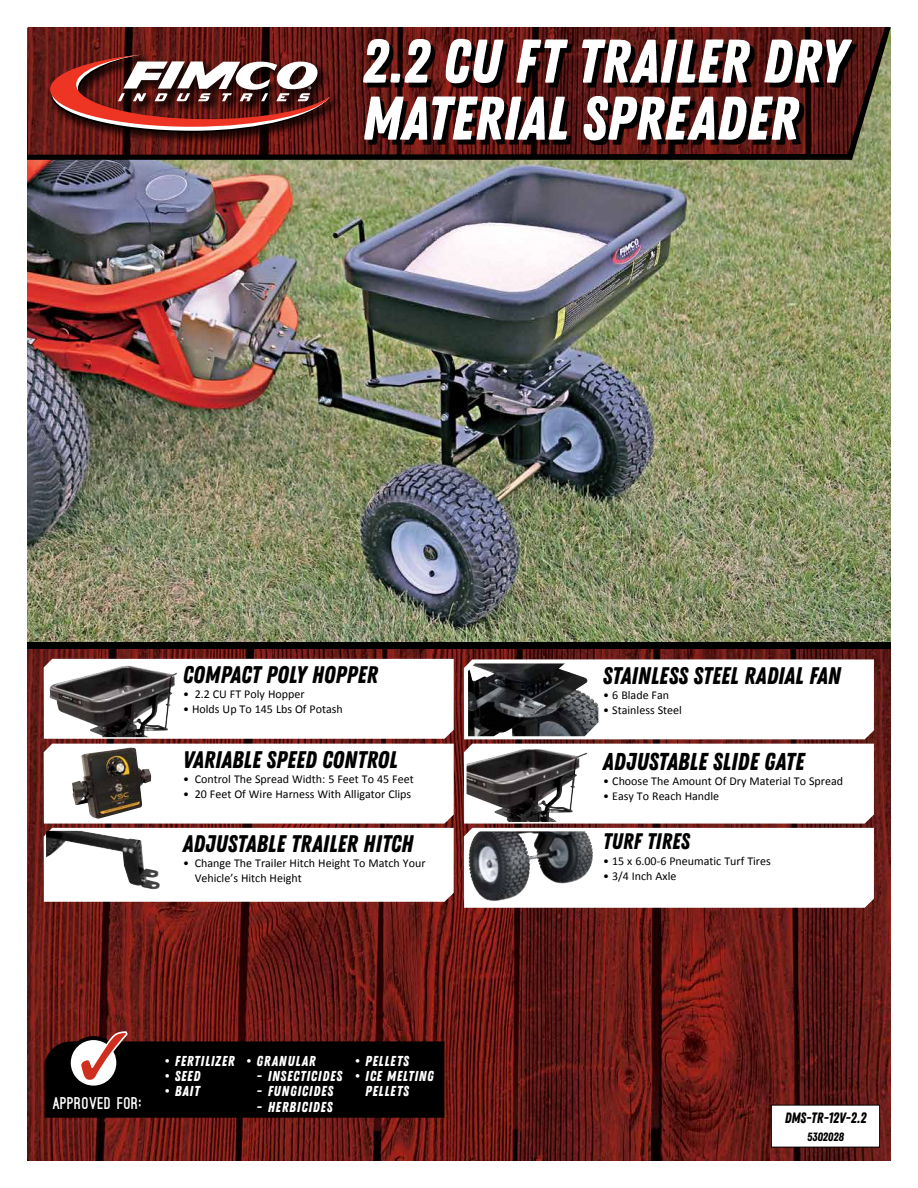
<style>
.page{position:relative;width:918px;height:1188px;background:#fff}
.page>*{position:absolute;margin:0;border:0;box-sizing:border-box;transform-origin:0 0}
.t1{font:61.5px/57px "Zing Rust Demo Base";color:#fff}
.t2{font:24.45px "Zing Rust Demo Base";color:#000}
.t3{font:24px "Zing Rust Demo Base";color:#000}
.t4{font:22.5px "Zing Rust Demo Base";color:#000}
.t5{font:900 16.2px "Ostrich Sans";letter-spacing:.05em;color:#fff}
.t6{font:15px "Zing Rust Demo Base";color:#000;scale:.94 1}
.t7{font:14.4px/15.5px "Zing Rust Demo Base";letter-spacing:.05em;color:#fff}
.t8{font:12px/15px "Calibri";color:#000}
.t9{font:12px "Zing Rust Demo Base";letter-spacing:-.005em;color:#000}
.s1{font-family:"Arial"}
</style>
<div class="page">
<img style="left:27px;top:160px;width:864px;height:482px">
<img style="left:27px;top:649px;width:864px;height:512px">
<svg style="left:27px;top:27px;width:864px;height:133px;background:#1f2016"></svg>
<img style="left:28px;top:27px;width:857px;height:128px">
<div style="left:47px;top:52px;width:296px;height:93px;background:#000;opacity:.75"></div>
<svg style="left:50px;top:54px;width:280px;height:78px"></svg>
<svg style="left:368px;top:44px;width:489px;height:101px;background:#350d0b"></svg>
<div style="left:771px;top:1105px;width:109px;height:42px;background:#fff"></div>
<svg style="left:45px;top:1030px;width:399px;height:88px;background:#1a0d0c"></svg>
<svg style="left:27px;top:659px;width:864px;height:249px"></svg>
<img style="left:46px;top:831px;width:116px;height:59px">
<h1 class="t1" style="left:362px;top:33px;width:486px">2.2 CU FT TRAILER DRY<br>MATERIAL SPREADER</h1>
<h3 class="t3" style="left:183px;top:661px;width:197px">COMPACT POLY HOPPER</h3>
<p class="t8" style="left:183px;top:687px;width:123px">• 2.2 CU FT Poly Hopper</p>
<p class="t8" style="left:183px;top:702px;width:161px">• Holds Up To 145 Lbs Of Potash</p>
<h3 class="t3" style="left:183px;top:746px;width:216px">VARIABLE SPEED CONTROL</h3>
<p class="t8" style="left:183px;top:772px;width:232px">• Control The Spread Width: 5 Feet To 45 Feet</p>
<p class="t8" style="left:183px;top:787px;width:230px">• 20 Feet Of Wire Harness With Alligator Clips</p>
<h3 class="t3" style="left:183px;top:830px;width:232px">ADJUSTABLE TRAILER HITCH</h3>
<p class="t8" style="left:195px;top:856px;width:232px;text-indent:-12px">• Change The Trailer Hitch Height To Match Your<br>Vehicle’s Hitch Height</p>
<h3 class="t5" style="left:53px;top:1097px;width:90px">APPROVED FOR:</h3>
<p class="t7" style="left:165px;top:1053px;width:71px"><span class="s1">•</span> FERTILIZER</p>
<p class="t7" style="left:165px;top:1068px;width:37px"><span class="s1">•</span> SEED</p>
<p class="t7" style="left:165px;top:1084px;width:36px"><span class="s1">•</span> BAIT</p>
<p class="t7" style="left:247px;top:1053px;width:71px"><span class="s1">•</span> GRANULAR</p>
<p class="t7" style="left:257px;top:1068px;width:87px">- INSECTICIDES</p>
<p class="t7" style="left:257px;top:1084px;width:78px">- FUNGICIDES</p>
<p class="t7" style="left:257px;top:1099px;width:78px">- HERBICIDES</p>
<p class="t7" style="left:355px;top:1053px;width:55px"><span class="s1">•</span> PELLETS</p>
<p class="t7" style="left:365px;top:1068px;width:70px;text-indent:-10px"><span class="s1">•</span> ICE MELTING<br>PELLETS</p>
<h3 class="t3" style="left:603px;top:662px;width:239px">STAINLESS STEEL RADIAL FAN</h3>
<p class="t8" style="left:603px;top:687px;width:67px">• 6 Blade Fan</p>
<p class="t8" style="left:603px;top:702px;width:80px">• Stainless Steel</p>
<h2 class="t2" style="left:603px;top:747px;width:203px">ADJUSTABLE SLIDE GATE</h2>
<p class="t8" style="left:603px;top:773px;width:241px">• Choose The Amount Of Dry Material To Spread</p>
<p class="t8" style="left:603px;top:788px;width:117px">• Easy To Reach Handle</p>
<h3 class="t4" style="left:603px;top:828px;width:89px">TURF TIRES</h3>
<p class="t8" style="left:603px;top:854px;width:169px">• 15 x 6.00-6 Pneumatic Turf Tires</p>
<p class="t8" style="left:603px;top:869px;width:75px">• 3/4 Inch Axle</p>
<p class="t6" style="left:785px;top:1109px;width:88px">DMS-TR-12V-2.2</p>
<p class="t9" style="left:807px;top:1130px;width:38px">5302028</p>
</div>
